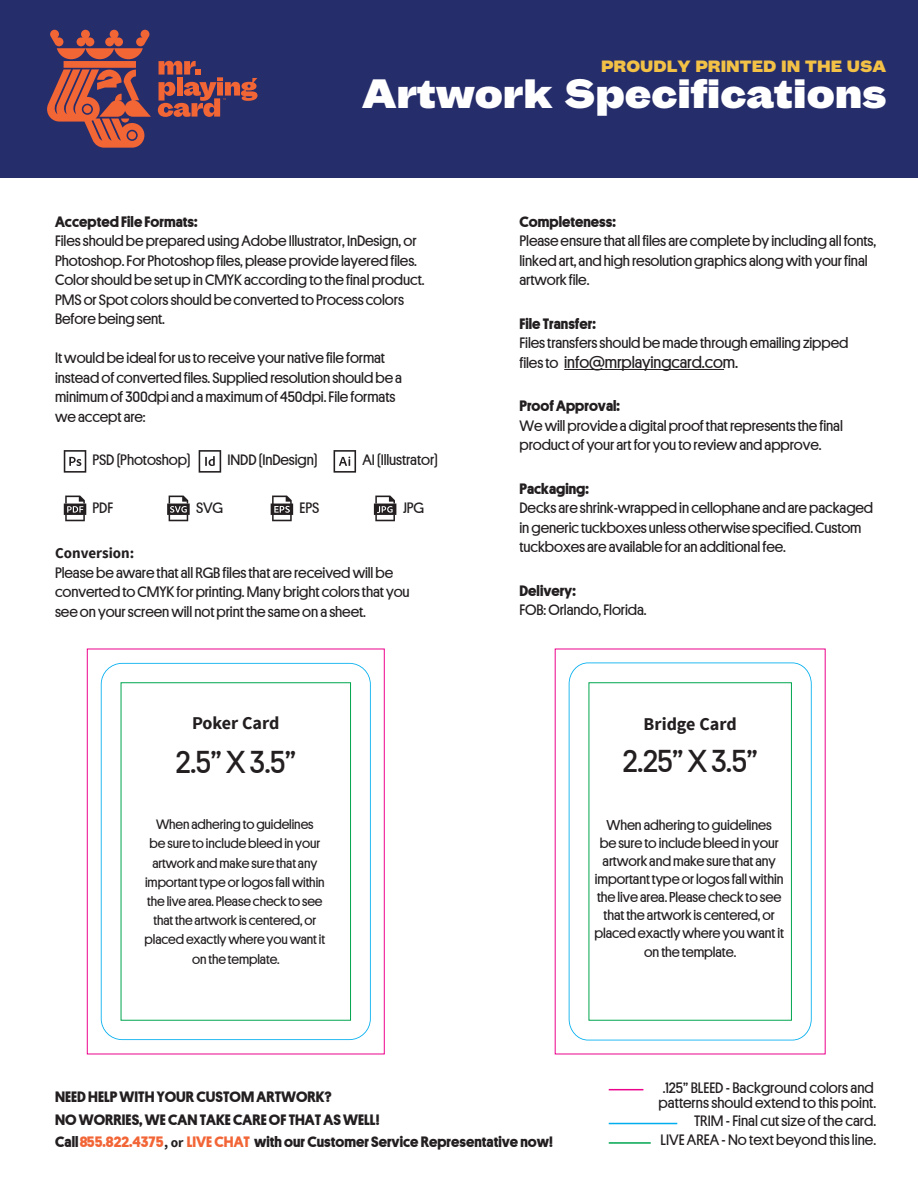
<style>
.page{position:relative;width:918px;height:1188px;background:#fff}
.page>*{position:absolute;margin:0;border:0;box-sizing:border-box;transform-origin:0 0}
.t1{font:800 39.15px "Mint Grotesk V0.8";color:#fff}
.t2{font:31.5px "Platform";color:#231f20}
.t3{font:700 18px "Source Sans Pro";color:#231f20}
.t4{font:16.5px "Platform";letter-spacing:-.005em;color:#231f20}
.t5{font:800 15.75px "Mint Grotesk V0.8";color:#f2c145}
.t6{font:15px/19.5px "Platform";letter-spacing:-.005em;color:#231f20}
.t7{font:700 15px/22.2px "Platform";color:#231f20}
.t8{font:700 15px "Source Sans Pro";color:#231f20}
.t9{font:14.25px/18.1px "Platform";letter-spacing:-.005em;color:#231f20;text-align:center}
.t10{font:13.5px/19.2px "Platform";letter-spacing:-.005em;color:#231f20;text-align:center}
.s1{font-size:15px}
.s2{color:#f26536}
.s3{font-family:"Source Sans Pro";font-size:13.5px}
</style>
<div class="page">
<div style="left:87px;top:649px;width:298px;height:405px;border:1px solid #ed028c"></div>
<svg style="left:101px;top:663px;width:270px;height:377px"></svg>
<div style="left:121px;top:682px;width:230px;height:339px;border:1px solid #00a54f"></div>
<svg style="left:569px;top:662px;width:243px;height:378px"></svg>
<hr style="left:609px;top:1089px;width:34px;height:1px;background:#ed028c">
<hr style="left:609px;top:1123px;width:68px;height:1px;background:#00aeef">
<hr style="left:609px;top:1142px;width:42px;height:2px;background:#00a54f">
<svg style="left:64px;top:450px;width:22px;height:23px"></svg>
<svg style="left:199px;top:450px;width:22px;height:23px"></svg>
<svg style="left:334px;top:450px;width:22px;height:23px"></svg>
<svg style="left:167px;top:496px;width:23px;height:25px"></svg>
<svg style="left:64px;top:496px;width:22px;height:25px"></svg>
<svg style="left:374px;top:496px;width:22px;height:25px"></svg>
<svg style="left:271px;top:496px;width:22px;height:25px"></svg>
<div style="left:0;top:0;width:918px;height:177px;background:#262d6b"></div>
<svg style="left:158px;top:61px;width:100px;height:56px"></svg>
<svg style="left:47px;top:30px;width:104px;height:118px"></svg>
<p class="t5" style="left:601px;top:55px;width:287px">PROUDLY PRINTED IN THE USA</p>
<h1 class="t1" style="left:362px;top:68px;width:526px">Artwork Specifications</h1>
<p class="t7" style="left:55px;top:211px;width:144px">Accepted File Formats:</p>
<p class="t6" style="left:55px;top:232px;width:371px">Files should be prepared using Adobe Illustrator, InDesign, or Photoshop. For Photoshop files, please provide layered files.<br>Color should be set up in CMYK according to the final product.<br>PMS or Spot colors should be converted to Process colors Before being sent.</p>
<p class="t6" style="left:55px;top:349px;width:349px">It would be ideal for us to receive your native file format instead of converted files. Supplied resolution should be a minimum of 300dpi and a maximum of 450dpi. File formats we accept are:</p>
<p class="t6" style="left:92px;top:450px;width:100px">PSD (Photoshop)</p>
<p class="t6" style="left:92px;top:498px;width:22px">PDF</p>
<p class="t6" style="left:228px;top:450px;width:92px">INDD (InDesign)</p>
<p class="t6" style="left:363px;top:450px;width:77px">AI (Illustrator)</p>
<p class="t6" style="left:196px;top:498px;width:29px">SVG</p>
<p class="t6" style="left:300px;top:498px;width:21px">EPS</p>
<p class="t6" style="left:403px;top:498px;width:23px">JPG</p>
<p class="t8" style="left:55px;top:544px;width:81px">Conversion:</p>
<p class="t6" style="left:55px;top:563px;width:356px">Please be aware that all RGB files that are received will be converted to CMYK for printing. Many bright colors that you see on your screen will not print the same on a sheet.</p>
<p class="t3" style="left:192px;top:711px;width:89px">Poker Card</p>
<p class="t7" style="left:520px;top:211px;width:98px">Completeness:</p>
<p class="t6" style="left:520px;top:232px;width:358px">Please ensure that all files are complete by including all fonts, linked art, and high resolution graphics along with your final artwork file.</p>
<p class="t7" style="left:520px;top:313px;width:78px">File Transfer:</p>
<p class="t6" style="left:520px;top:334px;width:330px">Files transfers should be made through emailing zipped</p>
<p class="t4" style="left:520px;top:353px;width:220px"><span class="s1">files to</span> info@mrplayingcard.com.</p>
<p class="t7" style="left:520px;top:395px;width:102px">Proof Approval:</p>
<p class="t6" style="left:520px;top:416px;width:325px">We will provide a digital proof that represents the final product of your art for you to review and approve.</p>
<p class="t7" style="left:520px;top:478px;width:71px">Packaging:</p>
<p class="t6" style="left:520px;top:499px;width:355px">Decks are shrink-wrapped in cellophane and are packaged in generic tuckboxes unless otherwise specified. Custom tuckboxes are available for an additional fee.</p>
<p class="t7" style="left:520px;top:580px;width:58px">Delivery:</p>
<p class="t6" style="left:520px;top:601px;width:129px">FOB: Orlando, Florida.</p>
<p class="t3" style="left:644px;top:712px;width:95px">Bridge Card</p>
<h2 class="t2" style="left:176px;top:744px;width:122px">2.5” X 3.5”</h2>
<h2 class="t2" style="left:623px;top:743px;width:136px">2.25” X 3.5”</h2>
<p class="t10" style="left:145px;top:815px;width:182px">When adhering to guidelines<br>be sure to include bleed in your artwork and make sure that any important type or logos fall within the live area. Please check to see that the artwork is centered, or placed exactly where you want it on the template.</p>
<p class="t9" style="left:594px;top:816px;width:191px">When adhering to guidelines<br>be sure to include bleed in your artwork and make sure that any important type or logos fall within the live area. Please check to see that the artwork is centered, or placed exactly where you want it on the template.</p>
<p class="t7" style="left:55px;top:1086px;width:499px">NEED HELP WITH YOUR CUSTOM ARTWORK?<br>NO WORRIES, WE CAN TAKE CARE OF THAT AS WELL!<br>Call <span class="s2">855.822.4375</span><span class="s3">, or</span> <span class="s2">LIVE CHAT</span> with our Customer Service Representative now!</p>
<p class="t6" style="left:659px;top:1080px;width:219px;line-height:15px">.125” BLEED - Background colors and patterns should extend to this point.</p>
<p class="t6" style="left:660px;top:1111px;width:217px;text-align:right">TRIM - Final cut size of the card.<br>LIVE AREA - No text beyond this line.</p>
</div>
